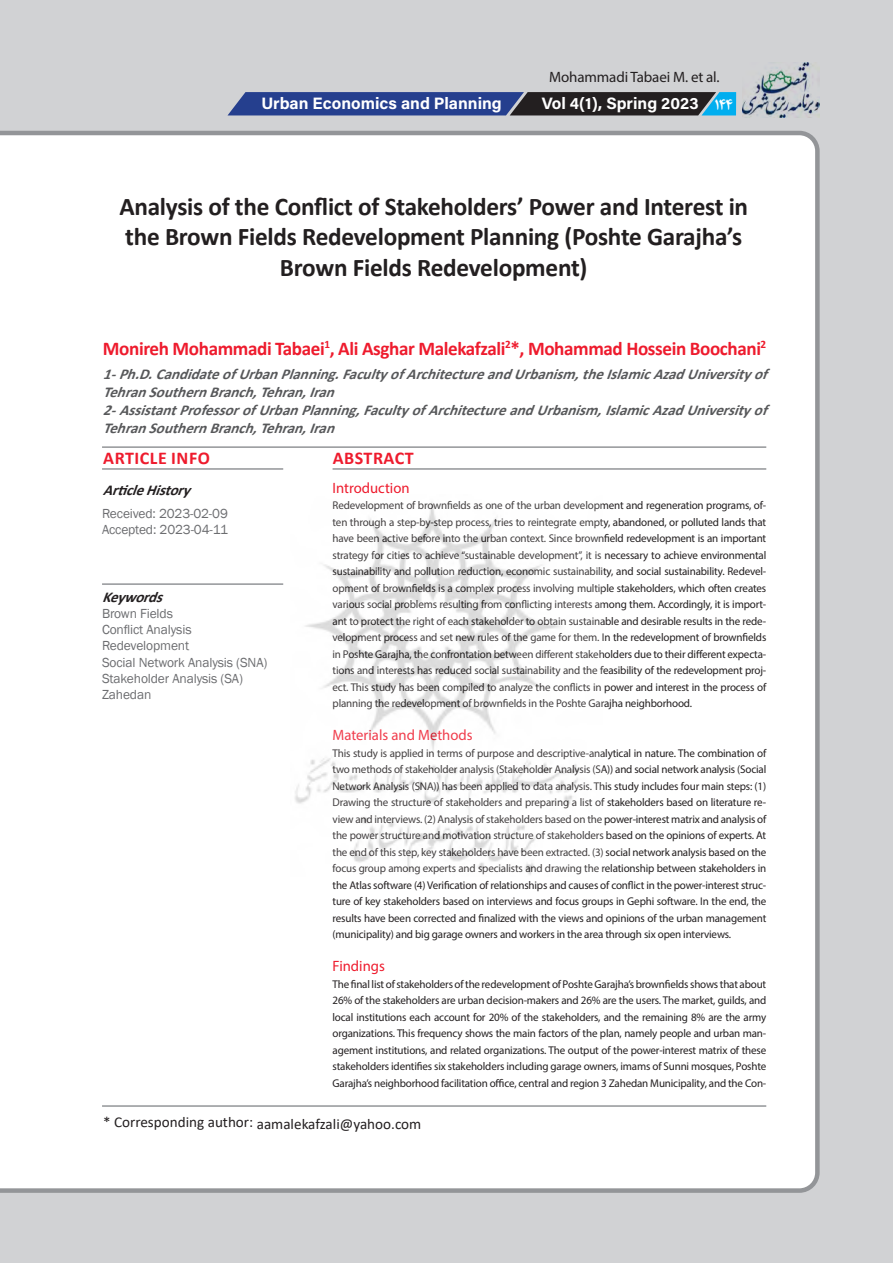
<style>
.page{position:relative;width:893px;height:1263px;background:#fff}
.page>*{position:absolute;margin:0;border:0;box-sizing:border-box;transform-origin:0 0}
.t1{font:700 25.5px/30.6px "Calibri";letter-spacing:-.01em;color:#231f20;text-align:center}
.t2{font:700 19.5px "Calibri";letter-spacing:-.02em;color:#ee1b2d}
.t3{font:700 18px "Calibri";letter-spacing:.03em;color:#ee1b2d}
.t4{font:16.5px "Acumin Variable Concept";color:#fff}
.t5{font:700 16.5px "B Nazanin";color:#fff}
.t6{font:italic 700 15px "Calibri";color:#57585a}
.t7{font:15px "Calibri";color:#231f20}
.t8{font:15px "Myriad Pro";color:#ee1b2d}
.t9{font:15px "Myriad Pro";letter-spacing:-.01em;color:#231f20}
.t10{font:italic 700 15px "Calibri";color:#231f20}
.t11{font:13.5px/16.2px "Franklin Gothic";letter-spacing:-.01em;color:#6c6d70}
.t12{font:700 11.4px "Calibri";color:#ee1b2d}
.t13{font:11.25px/16.5px "Myriad Pro";letter-spacing:-.015em;color:#231f20;text-align:justify}
</style>
<div class="page">
<div style="left:0;top:0;width:892px;height:1263px;background:#d1d2d4"></div>
<div style="left:0;top:131px;width:820px;height:1062px;background:#fff"></div>
<svg style="left:228px;top:92px;width:508px;height:23px;background:#283d6c"></svg>
<img style="left:743px;top:63px;width:77px;height:54px">
<hr style="left:102px;top:583px;width:181px;height:2px;background:#939598">
<hr style="left:102px;top:446px;width:664px;height:2px;background:#939598">
<hr style="left:333px;top:468px;width:433px;height:2px;background:#939598">
<hr style="left:102px;top:468px;width:181px;height:2px;background:#939598">
<hr style="left:102px;top:1105px;width:664px;height:2px;background:#939598">
<img style="left:290px;top:494px;width:313px;height:383px">
<h3 class="t4" style="left:262px;top:92px;width:242px">Urban Economics and Planning</h3>
<h3 class="t9" style="left:549px;top:67px;width:172px">Mohammadi Tabaei M. et al.</h3>
<h3 class="t4" style="left:542px;top:92px;width:158px">Vol ,)1(4 Spring 2023</h3>
<h3 class="t5" style="left:714px;top:94px;width:21px">144</h3>
<h1 class="t1" style="left:119px;top:190px;width:630px">Analysis of the Conflict of Stakeholders’ Power and Interest in</h1>
<h1 class="t1" style="left:125px;top:221px;width:618px">the Brown Fields Redevelopment Planning (Poshte Garajha s’<br>Brown Fields Redevelopment(</h1>
<p class="t12" style="left:505px;top:336px;width:7px">2</p>
<p class="t12" style="left:761px;top:336px;width:7px">2</p>
<h3 class="t6" style="left:754px;top:363px;width:22px">of</h3>
<h2 class="t2" style="left:103px;top:335px;width:660px">Monireh Mohammadi Tabaei , Ali Asghar Malekafzali ,* Mohammad Hossein Boochani</h2>
<p class="t12" style="left:324px;top:336px;width:7px">1</p>
<h3 class="t6" style="left:222px;top:363px;width:22px">of</h3>
<h3 class="t6" style="left:390px;top:363px;width:22px">of</h3>
<h3 class="t6" style="left:119px;top:363px;width:42px">Ph .</h3>
<h3 class="t6" style="left:238px;top:363px;width:48px">Urban</h3>
<h3 class="t6" style="left:281px;top:363px;width:115px">Planning Faculty</h3>
<h3 class="t6" style="left:406px;top:363px;width:86px">Architecture</h3>
<h3 class="t6" style="left:514px;top:363px;width:98px">Urbanism the</h3>
<h3 class="t6" style="left:574px;top:363px;width:13px">,</h3>
<h3 class="t6" style="left:606px;top:363px;width:52px">Islamic</h3>
<h3 class="t6" style="left:135px;top:363px;width:93px">D. Candidate</h3>
<h3 class="t6" style="left:487px;top:363px;width:33px">and</h3>
<h3 class="t6" style="left:653px;top:363px;width:39px">Azad</h3>
<h3 class="t6" style="left:687px;top:363px;width:72px">University</h3>
<h3 class="t6" style="left:103px;top:363px;width:21px">1-</h3>
<h3 class="t6" style="left:335px;top:363px;width:13px">.</h3>
<h3 class="t6" style="left:103px;top:381px;width:51px">Tehran</h3>
<h3 class="t6" style="left:149px;top:381px;width:66px">Southern</h3>
<h3 class="t6" style="left:209px;top:381px;width:133px">Branch Tehran Iran</h3>
<h3 class="t6" style="left:302px;top:381px;width:13px">,</h3>
<h3 class="t6" style="left:253px;top:381px;width:13px">,</h3>
<h3 class="t6" style="left:179px;top:399px;width:68px">Professor</h3>
<h3 class="t6" style="left:242px;top:399px;width:22px">of</h3>
<h3 class="t6" style="left:411px;top:399px;width:22px">of</h3>
<h3 class="t6" style="left:754px;top:399px;width:22px">of</h3>
<h3 class="t6" style="left:259px;top:399px;width:48px">Urban</h3>
<h3 class="t6" style="left:301px;top:399px;width:115px">Planning Faculty</h3>
<h3 class="t6" style="left:428px;top:399px;width:86px">Architecture</h3>
<h3 class="t6" style="left:537px;top:399px;width:121px">Urbanism Islamic</h3>
<h3 class="t6" style="left:597px;top:399px;width:13px">,</h3>
<h3 class="t6" style="left:509px;top:399px;width:33px">and</h3>
<h3 class="t6" style="left:652px;top:399px;width:39px">Azad</h3>
<h3 class="t6" style="left:119px;top:399px;width:65px">Assistant</h3>
<h3 class="t6" style="left:686px;top:399px;width:72px">University</h3>
<h3 class="t6" style="left:103px;top:399px;width:21px">2-</h3>
<h3 class="t6" style="left:355px;top:399px;width:13px">,</h3>
<h3 class="t6" style="left:103px;top:417px;width:51px">Tehran</h3>
<h3 class="t6" style="left:149px;top:417px;width:66px">Southern</h3>
<h3 class="t6" style="left:209px;top:417px;width:133px">Branch Tehran Iran</h3>
<h3 class="t6" style="left:302px;top:417px;width:13px">,</h3>
<h3 class="t6" style="left:253px;top:417px;width:13px">,</h3>
<h3 class="t3" style="left:103px;top:445px;width:108px">ARTICLE INFO</h3>
<h3 class="t10" style="left:146px;top:479px;width:53px">History</h3>
<h3 class="t10" style="left:103px;top:479px;width:49px">Article</h3>
<p class="t11" style="left:102px;top:506px;width:128px">Received: 2023-02-09<br>Accepted: 2023-04-11</p>
<h3 class="t10" style="left:102px;top:586px;width:69px">Keywords</h3>
<p class="t11" style="left:102px;top:606px;width:167px">Brown Fields<br>Conflict Analysis<br>Redevelopment<br>Social Network Analysis (SNA(<br>Stakeholder Analysis (SA(<br>Zahedan</p>
<h3 class="t3" style="left:333px;top:445px;width:82px">ABSTRACT</h3>
<h3 class="t8" style="left:333px;top:478px;width:79px">Introduction</h3>
<p class="t13" style="left:333px;top:514px;width:435px">ten through a step-by-step process, tries to reintegrate empty, abandoned, or polluted lands that</p>
<p class="t13" style="left:333px;top:497px;width:435px">Redevelopment of brownfields as one of the urban development and regeneration programs, of-</p>
<p class="t13" style="left:333px;top:530px;width:435px">have been active before into the urban context. Since brownfield redevelopment is an important strategy for cities to achieve “sustainable development isit,” necessary to achieve environmental</p>
<p class="t13" style="left:333px;top:580px;width:435px">opment of brownfields ais complex process involving multiple stakeholders, which often creates</p>
<p class="t13" style="left:333px;top:563px;width:435px">sustainability and pollution reduction, economic sustainability, and social sustainability. Redevel-</p>
<p class="t13" style="left:333px;top:596px;width:435px">various social problems resulting from conflicting interests among them. Accordingly isit, import-</p>
<p class="t13" style="left:333px;top:613px;width:435px">ant to protect the right of each stakeholder to obtain sustainable and desirable results in the rede-</p>
<p class="t13" style="left:333px;top:629px;width:435px">velopment process and set new rules of the game for them In. the redevelopment of brownfields</p>
<p class="t13" style="left:333px;top:646px;width:435px">in Poshte Garajha, the confrontation between different stakeholders due to their different expecta-</p>
<p class="t13" style="left:333px;top:695px;width:361px">planning the redevelopment of brownfields in the Poshte Garajha neighborhood.</p>
<h3 class="t8" style="left:333px;top:726px;width:142px">Materials and Methods</h3>
<p class="t13" style="left:333px;top:745px;width:435px">This study is applied in terms of purpose and descriptive-analytical in nature. The combination of two methods of stakeholder analysis (Stakeholder Analysis (SA)) and social network analysis (Social Network Analysis (SNA)) has been applied to data analysis. This study includes four main steps (1):</p>
<p class="t13" style="left:333px;top:811px;width:435px">view and interviews 2(. ) Analysis of stakeholders based on the power-interest matrix and analysis of</p>
<p class="t13" style="left:333px;top:662px;width:435px">tions and interests has reduced social sustainability and the feasibility of the redevelopment proj-</p>
<p class="t13" style="left:333px;top:679px;width:435px">ect. This study has been compiled to analyze the conflicts in power and interest in the process of</p>
<p class="t13" style="left:333px;top:794px;width:435px">Drawing the structure of stakeholders and preparing a list of stakeholders based on literature re-</p>
<p class="t13" style="left:333px;top:827px;width:435px">the power structure and motivation structure of stakeholders based on the opinions of experts. At the end of this step, key stakeholders have been extracted 3(. ) social network analysis based on the focus group among experts and specialists and drawing the relationship between stakeholders in</p>
<p class="t13" style="left:333px;top:893px;width:435px">ture of key stakeholders based on interviews and focus groups in Gephi software In. the end, the</p>
<p class="t13" style="left:333px;top:877px;width:435px">the Atlas software 4( ) Verification of relationships and causes of conflict in the power-interest struc-</p>
<p class="t13" style="left:333px;top:910px;width:435px">results have been corrected and finalized with the views and opinions of the urban management (municipality) and big garage owners and workers in the area through six open interviews.</p>
<h3 class="t8" style="left:333px;top:957px;width:54px">Findings</h3>
<p class="t13" style="left:333px;top:976px;width:435px">ThefinallistofstakeholdersoftheredevelopmentofPoshteGarajhas’ brownfieldsshowsthatabout 26% of the stakeholders are urban decision-makers and 26% are the users. The market, guilds, and local institutions each account for 20% of the stakeholders, and the remaining 8% are the army</p>
<p class="t13" style="left:333px;top:1042px;width:435px">agement institutions, and related organizations. The output of the power-interest matrix of these</p>
<p class="t13" style="left:333px;top:1025px;width:435px">organizations. This frequency shows the main factors of the plan, namely people and urban man-</p>
<p class="t13" style="left:333px;top:1058px;width:435px">stakeholders identifies six stakeholders including garage owners, imams of Sunni mosques, Poshte</p>
<p class="t13" style="left:333px;top:1075px;width:435px">Garajhas’ neighborhood facilitation office, central and region 3 Zahedan Municipality, and the Con-</p>
<h3 class="t7" style="left:103px;top:1113px;width:320px">* Corresponding author: aamalekafzali@yahoo.com</h3>
</div>
